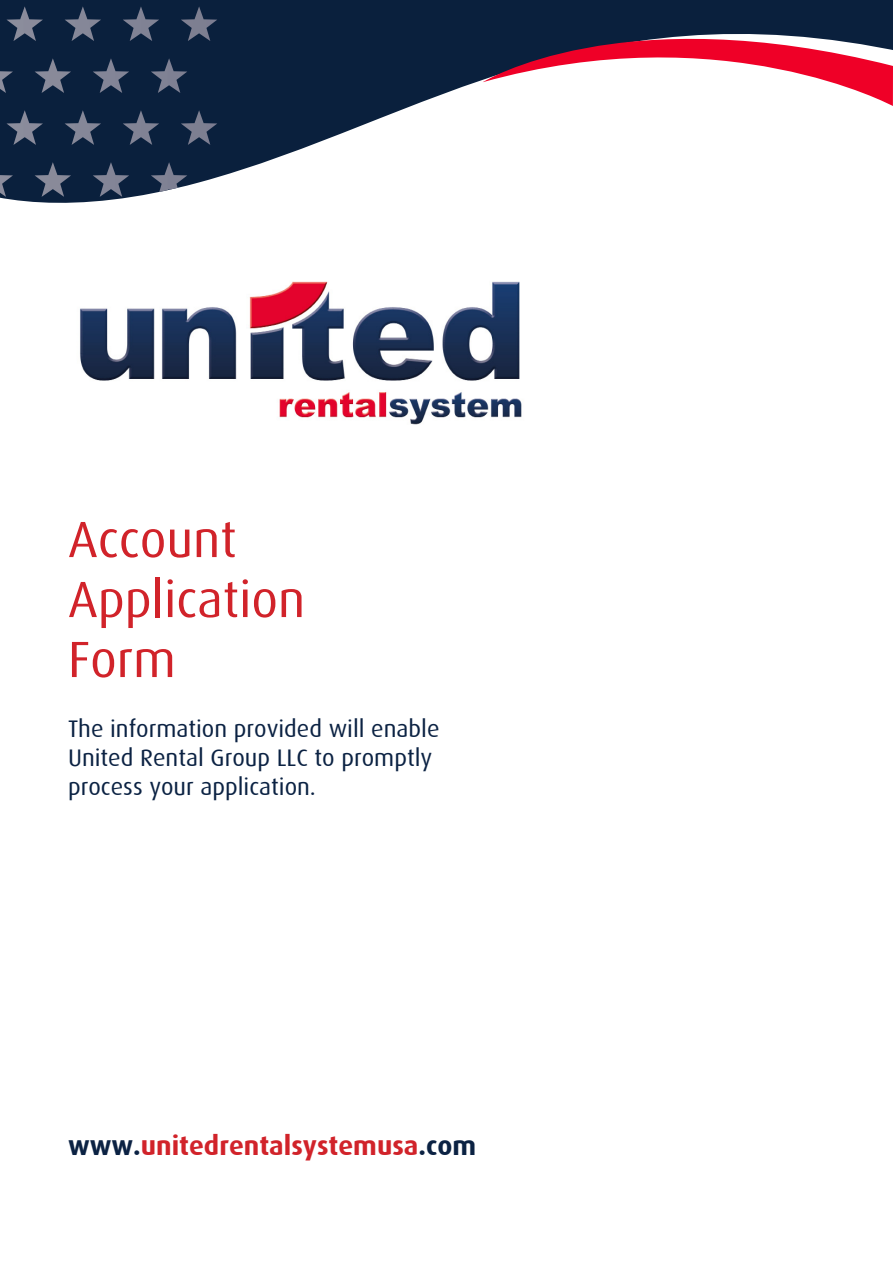
<style>
.page{position:relative;width:893px;height:1263px;background:#fff}
.page>*{position:absolute;margin:0;border:0;box-sizing:border-box;transform-origin:0 0}
.t1{font:51px "Dax";color:#d1232a}
.t2{font:700 27px "Dax";color:#d1232a}
.t3{font:24px/28.8px "Dax";color:#0b2243}
.s1{color:#0b2243}
</style>
<div class="page">
<svg style="left:0;top:0;width:483px;height:203px;fill:#0a203d"></svg>
<img style="left:181px;top:6px;width:36px;height:35px">
<img style="left:123px;top:6px;width:36px;height:35px">
<img style="left:65px;top:6px;width:36px;height:35px">
<img style="left:7px;top:6px;width:36px;height:35px">
<img style="left:151px;top:58px;width:36px;height:35px">
<img style="left:93px;top:58px;width:36px;height:35px">
<img style="left:35px;top:58px;width:36px;height:35px">
<img style="left:0;top:71px;width:13px;height:22px">
<img style="left:151px;top:162px;width:36px;height:30px">
<img style="left:93px;top:162px;width:36px;height:35px">
<img style="left:35px;top:162px;width:36px;height:35px">
<img style="left:0;top:175px;width:13px;height:22px">
<img style="left:181px;top:110px;width:36px;height:35px">
<img style="left:123px;top:110px;width:36px;height:35px">
<img style="left:65px;top:110px;width:36px;height:35px">
<img style="left:7px;top:110px;width:36px;height:35px">
<svg style="left:483px;top:0;width:410px;height:106px"></svg>
<img style="left:80px;top:281px;width:442px;height:144px">
<p class="t1" style="left:68px;top:511px;width:170px">Account</p>
<p class="t1" style="left:68px;top:571px;width:239px">Application</p>
<p class="t1" style="left:68px;top:631px;width:109px">Form</p>
<p class="t3" style="left:68px;top:715px;width:373px">The information provided will enable<br>United Rental Group LLC to promptly process your application.</p>
<p class="t2" style="left:68px;top:1130px;width:410px"><span class="s1">www.</span>unitedrentalsystemusa<span class="s1">.com</span></p>
</div>
